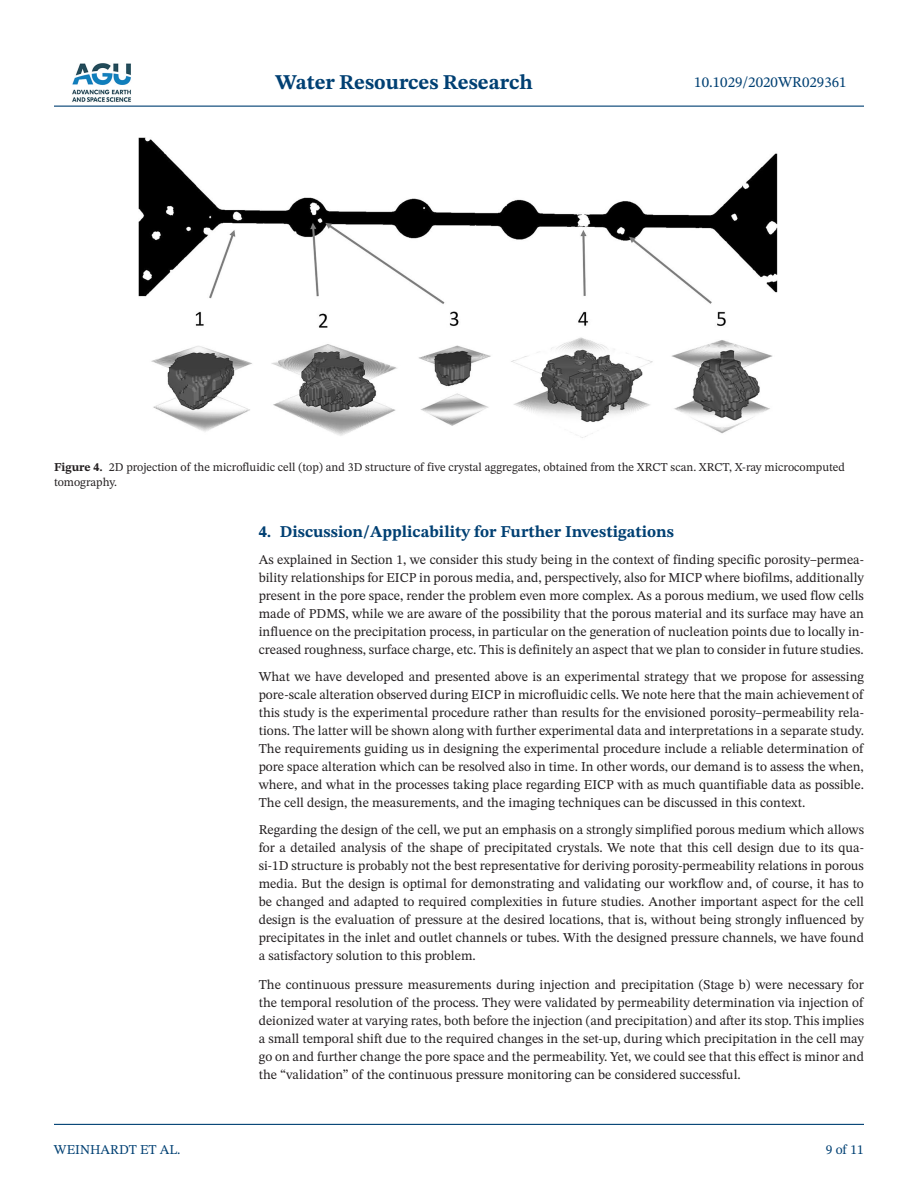
<style>
.page{position:relative;width:918px;height:1188px;background:#fff}
.page>*{position:absolute;margin:0;border:0;box-sizing:border-box;transform-origin:0 0}
.t1{font:700 21px "STIX Two Text";color:#004073}
.t2{font:700 16.5px "STIX Two Text";color:#004073}
.t3{font:15px "STIX Two Text";color:#004073}
.t4{font:13.5px/18px "STIX Two Text";color:#231f20;text-align:justify}
.t5{font:13.5px "STIX Two Text";color:#004073}
.t6{font:12px/15px "STIX Two Text";color:#231f20}
.s1{font-weight:700}
</style>
<div class="page">
<hr style="left:54px;top:106px;width:810px;height:1px;background:#004073">
<hr style="left:54px;top:1124px;width:810px;height:1px;background:#004073">
<img style="left:72px;top:63px;width:59px;height:39px">
<img style="left:139px;top:137px;width:639px;height:301px">
<h1 class="t1" style="left:275px;top:67px;width:259px">Water Resources Research</h1>
<p class="t3" style="left:694px;top:72px;width:154px">10.1029/2020WR029361</p>
<p class="t6" style="left:54px;top:459px;width:793px"><span class="s1">Figure 4.</span> 2D projection of the microfluidic cell (top) and 3D structure of five crystal aggregates, obtained from the XRCT scan. XRCT, X-ray microcomputed tomography.</p>
<p class="t5" style="left:54px;top:1140px;width:128px">WEINHARDT ET AL.</p>
<p class="t2" style="left:259px;top:520px;width:417px">4. Discussion/Applicability for Further Investigations</p>
<p class="t4" style="left:259px;top:551px;width:607px">As explained in Section 1, we consider this study being in the context of finding specific porosity–permea&shy;bility relationships for EICP in porous media, and, perspectively, also for MICP where biofilms, additionally present in the pore space, render the problem even more complex. As a porous medium, we used flow cells made of PDMS, while we are aware of the possibility that the porous material and its surface may have an influence on the precipitation process, in particular on the generation of nucleation points due to locally in&shy;creased roughness, surface charge, etc. This is definitely an aspect that we plan to consider in future studies.</p>
<p class="t4" style="left:259px;top:668px;width:607px">What we have developed and presented above is an experimental strategy that we propose for assessing pore-scale alteration observed during EICP in microfluidic cells. We note here that the main achievement of this study is the experimental procedure rather than results for the envisioned porosity–permeability rela&shy;tions. The latter will be shown along with further experimental data and interpretations in a separate study.<br>The requirements guiding us in designing the experimental procedure include a reliable determination of pore space alteration which can be resolved also in time. In other words, our demand is to assess the when, where, and what in the processes taking place regarding EICP with as much quantifiable data as possible.<br>The cell design, the measurements, and the imaging techniques can be discussed in this context.</p>
<p class="t4" style="left:259px;top:821px;width:607px">Regarding the design of the cell, we put an emphasis on a strongly simplified porous medium which allows for a detailed analysis of the shape of precipitated crystals. We note that this cell design due to its qua&shy;si-1D structure is probably not the best representative for deriving porosity-permeability relations in porous media. But the design is optimal for demonstrating and validating our workflow and, of course, it has to be changed and adapted to required complexities in future studies. Another important aspect for the cell design is the evaluation of pressure at the desired locations, that is, without being strongly influenced by precipitates in the inlet and outlet channels or tubes. With the designed pressure channels, we have found a satisfactory solution to this problem.</p>
<p class="t4" style="left:259px;top:975px;width:607px">The continuous pressure measurements during injection and precipitation (Stage b) were necessary for the temporal resolution of the process. They were validated by permeability determination via injection of deionized water at varying rates, both before the injection (and precipitation) and after its stop. This implies a small temporal shift due to the required changes in the set-up, during which precipitation in the cell may go on and further change the pore space and the permeability. Yet, we could see that this effect is minor and the “validation” of the continuous pressure monitoring can be considered successful.</p>
<p class="t5" style="left:826px;top:1140px;width:40px">9 of 11</p>
</div>
